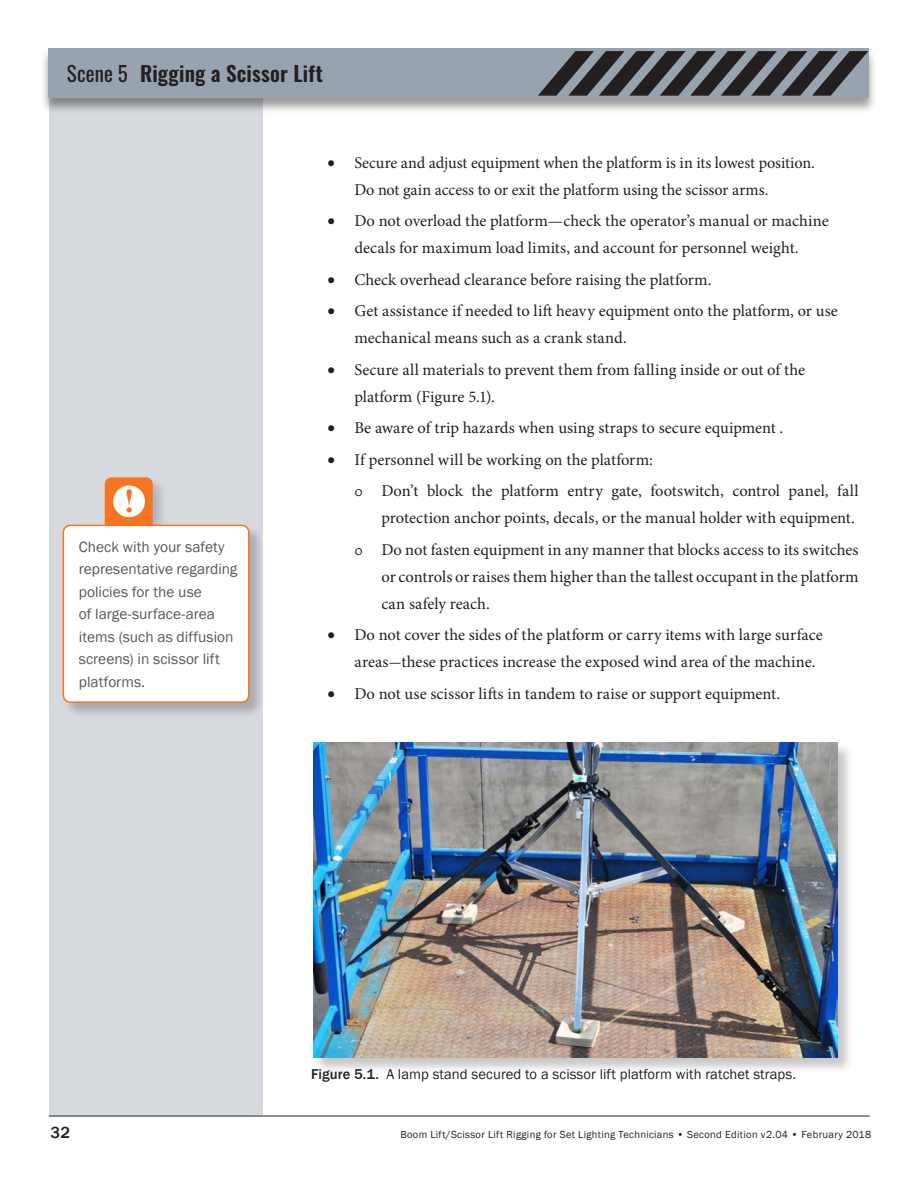
<style>
.page{position:relative;width:918px;height:1188px;background:#fff}
.page>*{position:absolute;margin:0;border:0;box-sizing:border-box;transform-origin:0 0}
.t1{font:700 33px "Times New Roman";color:#f57523}
.t2{font:600 21px "Oswald";letter-spacing:.01em;color:#231f20}
.t3{font:16.5px/27px "Minion Pro";color:#231f20}
.t4{font:500 16.5px "Franklin Gothic";color:#231f20}
.boxed_text{font:15.3px/22.5px "Franklin Gothic";color:#57585a}
.t5{font:14.7px "Franklin Gothic";letter-spacing:.005em;color:#231f20}
.t6{font:10.5px "Franklin Gothic";letter-spacing:.03em;color:#231f20}
.s1{font-weight:400}
.s2{font-family:"Adobe Jenson Pro"}
.s3{font-weight:500}
</style>
<div class="page">
<div style="left:49px;top:50px;width:214px;height:1066px;background:#d6d9de"></div>
<div style="left:40px;top:48px;width:838px;height:66px;background:#231f20;opacity:.45"></div>
<div style="left:49px;top:49px;width:820px;height:49px;background:#97a3ae"></div>
<svg style="left:538px;top:51px;width:330px;height:45px"></svg>
<hr style="left:49px;top:1116px;width:821px;height:1px;background:#231f20">
<div style="left:313px;top:742px;width:541px;height:332px;background:#231f20;opacity:.25"></div>
<img style="left:313px;top:742px;width:525px;height:316px">
<div style="left:104px;top:476px;width:63px;height:64px;background:#231f20;opacity:.2"></div>
<svg style="left:105px;top:477px;width:48px;height:47px"></svg>
<div style="left:113px;top:486px;width:32px;height:31px;background:#fff;border-radius:50%"></div>
<div style="left:63px;top:524px;width:202px;height:194px;background:#231f20;opacity:.25"></div>
<div style="left:63px;top:525px;width:186px;height:177px;background:#fff;border-radius:7px"></div>
<div style="left:63px;top:525px;width:186px;height:178px;border:2px solid #f57523;border-radius:7px"></div>
<p class="t2" style="left:67px;top:62px;width:258px"><span class="s1">Scene 5</span> Rigging a Scissor Lift</p>
<p class="t1" style="left:124px;top:478px;width:12px">!</p>
<p class="boxed_text" style="left:79px;top:536px;width:160px">Check with your safety representative regarding policies for the use<br>of large-surface-area items (such as diffusion screens) in scissor lift platforms.</p>
<p class="t3" style="left:354px;top:149px;width:462px;text-indent:-27px">• Secure and adjust equipment when the platform is in its lowest position.<br>Do not gain access to or exit the platform using the scissor arms.</p>
<p class="t3" style="left:327px;top:207px;width:503px;text-align:center">• Do not overload the platform—check the operator’s manual or machine decals for maximum load limits, and account for personnel weight.</p>
<p class="t3" style="left:327px;top:266px;width:386px">• Check overhead clearance before raising the platform.</p>
<p class="t3" style="left:354px;top:297px;width:485px;text-indent:-27px">• Get assistance if needed to lift heavy equipment onto the platform, or use mechanical means such as a crank stand.</p>
<p class="t3" style="left:354px;top:356px;width:452px;text-indent:-27px">• Secure all materials to prevent them from falling inside or out of the platform (Figure 5.1).</p>
<p class="t3" style="left:327px;top:414px;width:457px">• Be aware of trip hazards when using straps to secure equipment .</p>
<p class="t3" style="left:327px;top:446px;width:327px">• If personnel will be working on the platform:</p>
<p class="t3" style="left:354px;top:477px;width:506px;text-align:right"><span class="s2">ï</span> Don’t block the platform entry gate, footswitch, control panel, fall protection anchor points, decals, or the manual holder with equipment.</p>
<p class="t3" style="left:381px;top:536px;width:479px;text-align:justify;text-indent:-27px"><span class="s2">ï</span> Do not fasten equipment in any manner that blocks access to its switches or controls or raises them higher than the tallest occupant in the platform can safely reach.</p>
<p class="t3" style="left:354px;top:621px;width:470px;text-indent:-27px">• Do not cover the sides of the platform or carry items with large surface areas-these practices increase the exposed wind area of the machine.</p>
<p class="t3" style="left:327px;top:680px;width:454px">• Do not use scissor lifts in tandem to raise or support equipment.</p>
<p class="t5" style="left:311px;top:1065px;width:486px"><span class="s3">Figure 5.1.</span> A lamp stand secured to a scissor lift platform with ratchet straps.</p>
<p class="t4" style="left:50px;top:1122px;width:21px">32</p>
<p class="t6" style="left:400px;top:1128px;width:472px">Boom Lift/Scissor Lift Rigging for Set Lighting Technicians • Second Edition v2.04 • February 2018</p>
</div>
